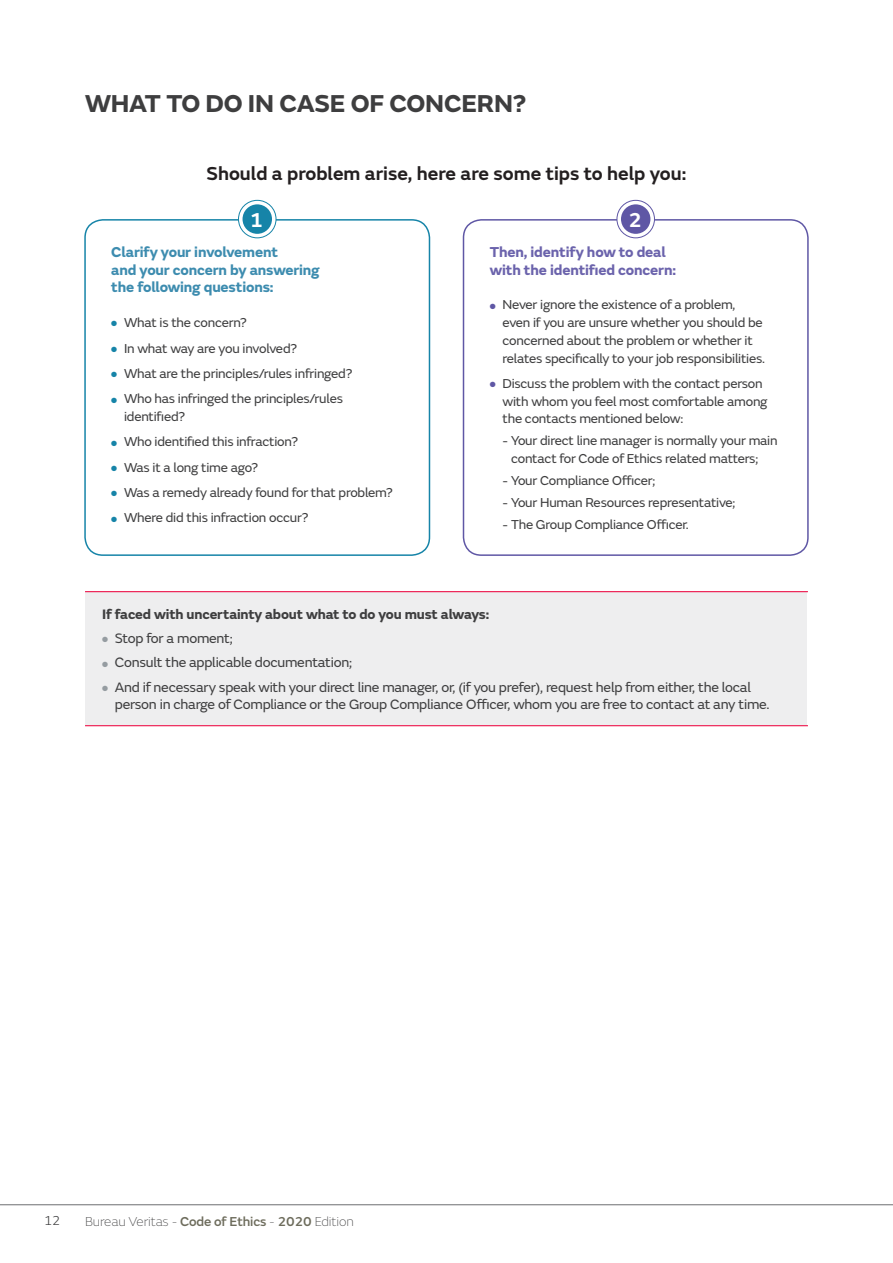
<style>
.page{position:relative;width:893px;height:1263px;background:#fff}
.page>*{position:absolute;margin:0;border:0;box-sizing:border-box;transform-origin:0 0}
.t1{font:700 25.5px "FS Emeric";letter-spacing:-.01em;color:#3e3e3f}
.t2{font:600 21px "FS Emeric";color:#fff}
.t3{font:600 19.5px "FS Emeric";color:#231f20}
.t4{font:700 15px/17.7px "FS Emeric";letter-spacing:-.01em;color:#3d8caf}
.t5{font:700 15px/17.7px "FS Emeric";letter-spacing:-.01em;color:#6b63ac}
.t6{font:14.25px/17.7px "FS Emeric";letter-spacing:-.015em;color:#3e3e3f}
.t7{font:700 14.25px "FS Emeric";letter-spacing:-.01em;color:#3e3e3f}
.t8{font:13.5px/17.7px "FS Emeric";letter-spacing:-.015em;color:#3e3e3f}
.t9{font:100 13.5px "FS Emeric";letter-spacing:-.01em;color:#3e3e3f}
.t10{font:300 13.5px "FS Emeric";color:#3e3e3f}
.s1{color:#1684a8}
.s2{color:#5f57a5}
.s3{color:#959ca1}
.s4{font-weight:500;color:#6d6c5c}
</style>
<div class="page">
<hr style="left:0;top:1204px;width:893px;height:1px;background:#6c6d70">
<div style="left:84px;top:219px;width:346px;height:337px;border:2px solid #1684a8;border-radius:18px"></div>
<div style="left:463px;top:219px;width:346px;height:337px;border:2px solid #5f57a5;border-radius:18px"></div>
<div style="left:85px;top:592px;width:722px;height:134px;background:#eeeeef"></div>
<hr style="left:85px;top:591px;width:723px;height:1px;background:#ed164c">
<hr style="left:85px;top:725px;width:723px;height:1px;background:#ed164c">
<svg style="left:238px;top:200px;width:38px;height:38px"></svg>
<div style="left:238px;top:200px;width:38px;height:38px;border:1px solid #1684a8;border-radius:50%"></div>
<div style="left:243px;top:204px;width:29px;height:30px;background:#1684a8;border-radius:50%"></div>
<svg style="left:617px;top:200px;width:37px;height:38px"></svg>
<div style="left:617px;top:200px;width:38px;height:38px;border:1px solid #5f57a5;border-radius:50%"></div>
<div style="left:621px;top:204px;width:29px;height:30px;background:#5f57a5;border-radius:50%"></div>
<h1 class="t1" style="left:85px;top:94px;width:443px">WHAT TO DO IN CASE OF CONCERN?</h1>
<h3 class="t3" style="left:207px;top:166px;width:481px">Should a problem arise, here are some tips to help you:</h3>
<h2 class="t2" style="left:250px;top:212px;width:15px">1</h2>
<h2 class="t2" style="left:628px;top:212px;width:15px">2</h2>
<p class="t4" style="left:111px;top:245px;width:210px">Clarify your involvement<br>and your concern by answering the following questions:</p>
<p class="t8" style="left:111px;top:315px;width:137px"><span class="s1">●</span> What is the concern?</p>
<p class="t8" style="left:111px;top:340px;width:187px"><span class="s1">●</span> In what way are you involved?</p>
<p class="t8" style="left:111px;top:366px;width:243px"><span class="s1">●</span> What are the principles/rules infringed?</p>
<p class="t8" style="left:124px;top:391px;width:220px;text-indent:-13px"><span class="s1">●</span> Who has infringed the principles/rules identified?</p>
<p class="t8" style="left:111px;top:434px;width:188px"><span class="s1">●</span> Who identified this infraction?</p>
<p class="t8" style="left:111px;top:459px;width:148px"><span class="s1">●</span> Was it a long time ago?</p>
<p class="t8" style="left:111px;top:485px;width:283px"><span class="s1">●</span> Was a remedy already found for that problem?</p>
<p class="t8" style="left:111px;top:510px;width:199px"><span class="s1">●</span> Where did this infraction occur?</p>
<p class="t5" style="left:490px;top:245px;width:188px">Then, identify how to deal with the identified concern:</p>
<p class="t8" style="left:502px;top:297px;width:264px;text-indent:-13px"><span class="s2">●</span> Never ignore the existence of a problem, even if you are unsure whether you should be concerned about the problem or whether it relates specifically to your job responsibilities.</p>
<p class="t8" style="left:502px;top:376px;width:267px;text-indent:-13px"><span class="s2">●</span> Discuss the problem with the contact person with whom you feel most comfortable among the contacts mentioned below:</p>
<p class="t8" style="left:511px;top:433px;width:268px;text-indent:-9px">- Your direct line manager is normally your main contact for Code of Ethics related matters;</p>
<p class="t8" style="left:502px;top:473px;width:155px">- Your Compliance Officer;</p>
<p class="t8" style="left:502px;top:495px;width:235px">- Your Human Resources representative;</p>
<p class="t8" style="left:502px;top:517px;width:188px">- The Group Compliance Officer.</p>
<p class="t7" style="left:102px;top:609px;width:389px">If faced with uncertainty about what to do you must always:</p>
<p class="t6" style="left:102px;top:631px;width:132px"><span class="s3">●</span> Stop for a moment;</p>
<p class="t6" style="left:102px;top:655px;width:252px"><span class="s3">●</span> Consult the applicable documentation;</p>
<p class="t6" style="left:115px;top:679px;width:656px;text-indent:-13px"><span class="s3">●</span> And if necessary speak with your direct line manager, or, (if you prefer), request help from either, the local person in charge of Compliance or the Group Compliance Officer, whom you are free to contact at any time.</p>
<p class="t10" style="left:44px;top:1215px;width:18px">12</p>
<p class="t9" style="left:85px;top:1216px;width:270px">Bureau Veritas - <span class="s4">Code of Ethics</span> - <span class="s4">2020</span> Edition</p>
</div>
